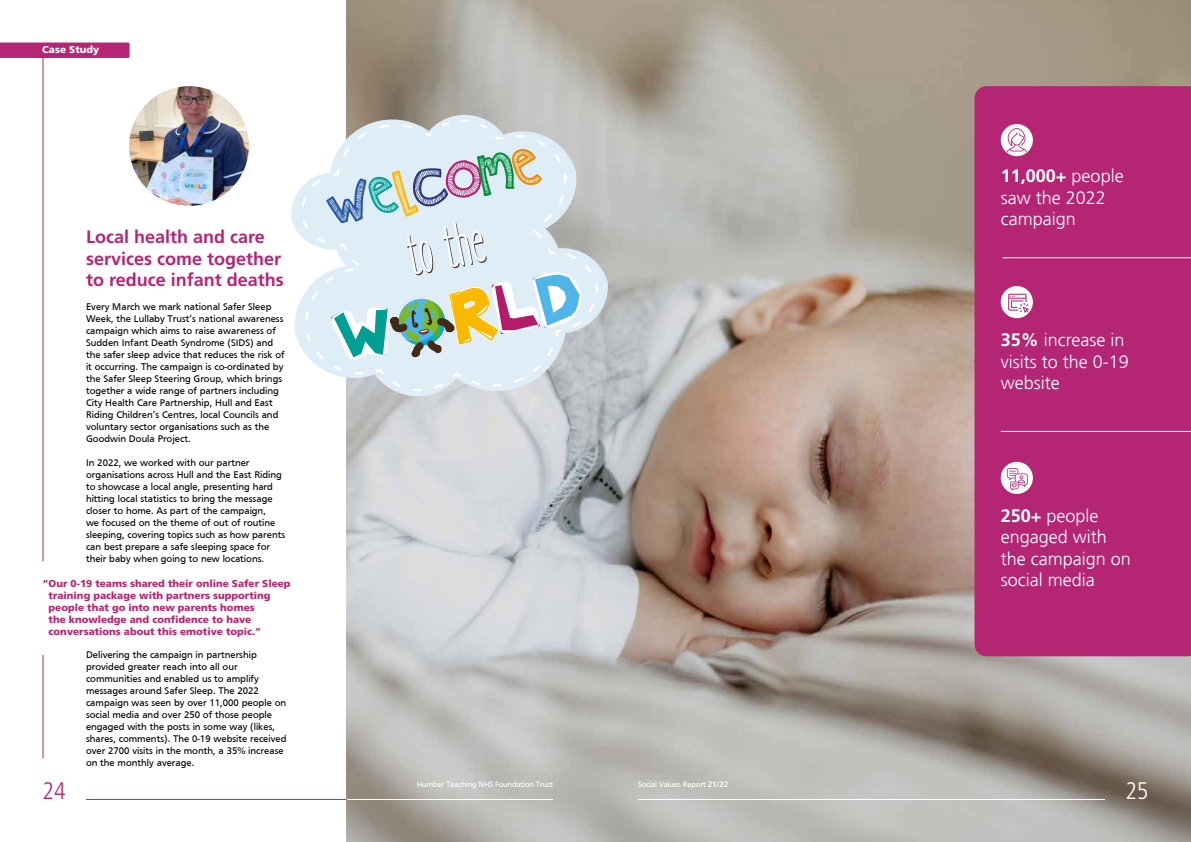
<style>
.page{position:relative;width:1191px;height:842px;background:#fff}
.page>*{position:absolute;margin:0;border:0;box-sizing:border-box;transform-origin:0 0}
.t1{font:300 condensed 24px "Frutiger LT Std";color:#b42673}
.t2{font:300 condensed 24px "Frutiger LT Std";color:#fff}
.t3{font:300 18px/21.6px "Frutiger";color:#fff}
.t4{font:700 18px/21.6px "Frutiger LT Std";color:#b42673}
.t5{font:700 18px "Frutiger LT Std";color:#fff}
.t6{font:10px/12px "Frutiger Normal";color:#000}
.t7{font:900 10px/12px "Frutiger LT Std";color:#b42673}
.t8{font:900 10px "Frutiger LT Std";color:#fff}
.t9{font:8px "Frutiger Normal";letter-spacing:-.02em;color:#fff}
.s1{font-family:"Frutiger LT Std";font-weight:700}
.s2{font-family:"Frutiger";font-weight:300}
</style>
<div class="page">
<hr style="left:86px;top:799px;width:467px;height:1px;background:#b42673">
<div style="left:0;top:43px;width:130px;height:15px;background:#b42673"></div>
<img style="left:129px;top:86px;width:120px;height:120px;border-radius:60px">
<img style="left:347px;top:0;width:844px;height:842px">
<hr style="left:43px;top:54px;width:1px;height:507px;background:#b42673">
<hr style="left:43px;top:655px;width:1px;height:103px;background:#b42673">
<svg style="left:291px;top:112px;width:319px;height:287px"></svg>
<svg style="left:301px;top:0;width:297px;height:426px;background:#c8cfcf"></svg>
<div style="left:974px;top:86px;width:217px;height:570px;background:#b42673"></div>
<hr style="left:1002px;top:257px;width:189px;height:1px;background:#fff">
<hr style="left:1000px;top:431px;width:191px;height:1px;background:#fff">
<svg style="left:1000px;top:286px;width:33px;height:32px"></svg>
<div style="left:1000px;top:462px;width:33px;height:32px;background:#fff;border-radius:50%"></div>
<div style="left:1000px;top:124px;width:33px;height:32px;background:#fff;border-radius:50%"></div>
<svg style="left:1006px;top:128px;width:20px;height:24px"></svg>
<svg style="left:1008px;top:294px;width:20px;height:19px"></svg>
<svg style="left:1006px;top:468px;width:22px;height:22px"></svg>
<hr style="left:638px;top:799px;width:467px;height:1px;background:#fff">
<hr style="left:347px;top:799px;width:206px;height:1px;background:#fff">
<p class="t8" style="left:42px;top:44px;width:58px">Case Study</p>
<h2 class="t4" style="left:86px;top:226px;width:199px">Local health and care services come together to reduce infant deaths</h2>
<p class="t6" style="left:86px;top:301px;width:200px">Every March we mark national Safer Sleep Week, the Lullaby Trust’s national awareness campaign which aims to raise awareness of Sudden Infant Death Syndrome (SIDS) and the safer sleep advice that reduces the risk of it occurring. The campaign is co-ordinated by the Safer Sleep Steering Group, which brings together a wide range of partners including City Health Care Partnership, Hull and East Riding Children’s Centres, local Councils and voluntary sector organisations such as the Goodwin Doula Project.</p>
<p class="t6" style="left:86px;top:457px;width:201px">In 2022, we worked with our partner organisations across Hull and the East Riding to showcase a local angle, presenting hard hitting local statistics to bring the message closer to home. As part of the campaign,<br>we focused on the theme of out of routine sleeping, covering topics such as how parents can best prepare a safe sleeping space for their baby when going to new locations.</p>
<p class="t7" style="left:49px;top:577px;width:243px;text-indent:-6px">“Our 0-19 teams shared their online Safer Sleep training package with partners supporting people that go into new parents homes<br>the knowledge and confidence to have conversations about this emotive topic.”</p>
<h1 class="t1" style="left:43px;top:777px;width:25px">24</h1>
<p class="t6" style="left:86px;top:649px;width:202px">Delivering the campaign in partnership provided greater reach into all our communities and enabled us to amplify messages around Safer Sleep. The 2022 campaign was seen by over 11,000 people on social media and over 250 of those people engaged with the posts in some way (likes, shares, comments). The 0-19 website received over 2700 visits in the month, a 35% increase on the monthly average.</p>
<p class="t9" style="left:417px;top:780px;width:138px">Humber Teaching NHS Foundation Trust</p>
<p class="t9" style="left:638px;top:780px;width:92px">Social Values Report <span class="s1">21/22</span></p>
<h2 class="t5" style="left:1000px;top:165px;width:124px">11,000+ <span class="s2">people</span></h2>
<h2 class="t3" style="left:1000px;top:187px;width:107px">saw the 2022 campaign</h2>
<h2 class="t3" style="left:1000px;top:329px;width:130px"><span class="s1">35%</span> increase in visits to the 0-19 website</h2>
<h2 class="t3" style="left:1000px;top:505px;width:132px"><span class="s1">250+</span> people engaged with the campaign on social media</h2>
<h1 class="t2" style="left:1125px;top:777px;width:25px">25</h1>
</div>
